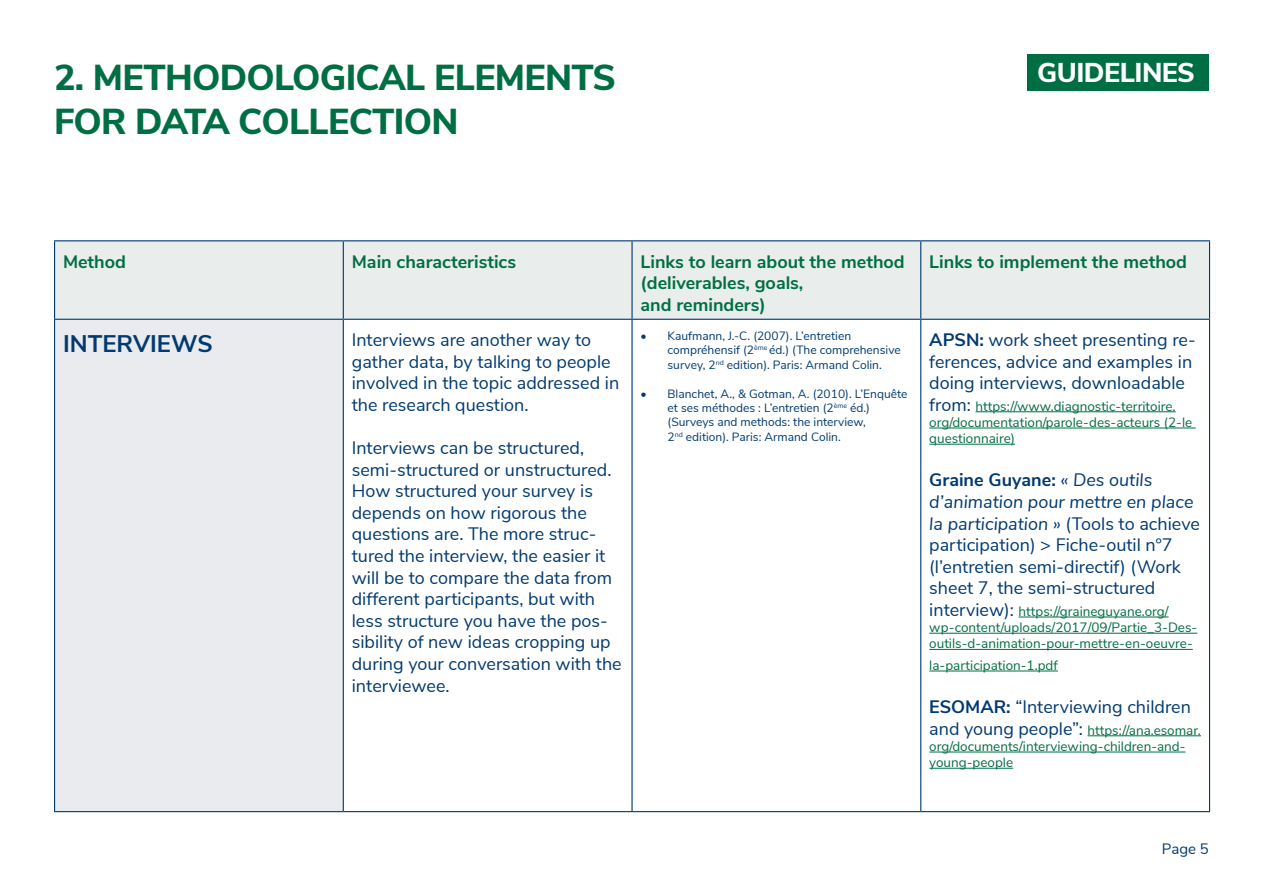
<style>
.page{position:relative;width:1263px;height:893px;background:#fff}
.page>*{position:absolute;margin:0;border:0;box-sizing:border-box;transform-origin:0 0}
.t1{font:800 36px/43.2px "Nunito Sans";letter-spacing:-.02em;color:#006e43}
.t2{font:800 27.15px "Nunito Sans";letter-spacing:-.02em;color:#fff}
.t3{font:700 24px "Nunito Sans";color:#003a70}
.t4{font:18px/21.6px "Nunito Sans";color:#003a70}
.t5{font:700 18px/21.6px "Nunito Sans";color:#006e43}
.t6{font:15px "Nunito Sans";color:#003a70}
.t7{font:13.5px/16.2px "Nunito Sans";color:#006e43}
.t8{font:12px/14.4px "Nunito Sans";color:#003a70}
.s1{font-weight:700}
.s2{font-size:18px;color:#003a70}
.s3{font-style:italic}
</style>
<div class="page">
<div style="left:1027px;top:54px;width:182px;height:36px;background:#006e43"></div>
<div style="left:55px;top:241px;width:1154px;height:78px;background:#e9eeec"></div>
<div style="left:55px;top:319px;width:288px;height:493px;background:#e9ebee"></div>
<hr style="left:54px;top:240px;width:289px;height:1px;background:#003a70">
<hr style="left:54px;top:241px;width:1px;height:78px;background:#003a70">
<hr style="left:343px;top:240px;width:289px;height:1px;background:#003a70">
<hr style="left:343px;top:241px;width:1px;height:78px;background:#003a70">
<hr style="left:632px;top:240px;width:289px;height:1px;background:#003a70">
<hr style="left:631px;top:241px;width:2px;height:78px;background:#003a70">
<hr style="left:921px;top:240px;width:289px;height:1px;background:#003a70">
<hr style="left:920px;top:241px;width:1px;height:78px;background:#003a70">
<hr style="left:1209px;top:241px;width:1px;height:78px;background:#003a70">
<hr style="left:54px;top:319px;width:289px;height:1px;background:#003a70">
<hr style="left:54px;top:320px;width:1px;height:491px;background:#003a70">
<hr style="left:343px;top:319px;width:289px;height:1px;background:#003a70">
<hr style="left:343px;top:320px;width:1px;height:491px;background:#003a70">
<hr style="left:632px;top:319px;width:289px;height:1px;background:#003a70">
<hr style="left:631px;top:320px;width:2px;height:491px;background:#003a70">
<hr style="left:921px;top:319px;width:289px;height:1px;background:#003a70">
<hr style="left:920px;top:320px;width:1px;height:491px;background:#003a70">
<hr style="left:1209px;top:320px;width:1px;height:491px;background:#003a70">
<hr style="left:54px;top:811px;width:289px;height:1px;background:#003a70">
<hr style="left:343px;top:811px;width:289px;height:1px;background:#003a70">
<hr style="left:632px;top:811px;width:289px;height:1px;background:#003a70">
<hr style="left:921px;top:811px;width:289px;height:1px;background:#003a70">
<hr style="left:975px;top:411px;width:201px;height:1px;background:#006e43">
<hr style="left:929px;top:428px;width:267px;height:1px;background:#006e43">
<hr style="left:929px;top:444px;width:86px;height:1px;background:#006e43">
<hr style="left:1018px;top:617px;width:150px;height:1px;background:#006e43">
<hr style="left:929px;top:633px;width:268px;height:1px;background:#006e43">
<hr style="left:929px;top:649px;width:264px;height:1px;background:#006e43">
<hr style="left:929px;top:671px;width:129px;height:1px;background:#006e43">
<hr style="left:1087px;top:735px;width:114px;height:1px;background:#006e43">
<hr style="left:929px;top:752px;width:256px;height:1px;background:#006e43">
<hr style="left:929px;top:768px;width:84px;height:1px;background:#006e43">
<p class="t1" style="left:54px;top:54px;width:563px">2. METHODOLOGICAL ELEMENTS<br>FOR DATA COLLECTION</p>
<p class="t2" style="left:1037px;top:52px;width:159px">GUIDELINES</p>
<p class="t5" style="left:63px;top:249px;width:64px">Method</p>
<p class="t5" style="left:352px;top:249px;width:166px">Main characteristics</p>
<p class="t5" style="left:640px;top:249px;width:266px">Links to learn about the method (deliverables, goals,<br>and reminders)</p>
<p class="t5" style="left:929px;top:249px;width:259px">Links to implement the method</p>
<p class="t3" style="left:63px;top:326px;width:151px">INTERVIEWS</p>
<p class="t4" style="left:352px;top:328px;width:269px">Interviews are another way to gather data, by talking to people involved in the topic addressed in the research question.</p>
<p class="t4" style="left:352px;top:436px;width:271px">Interviews can be structured, semi-structured or unstructured.<br>How structured your survey is depends on how rigorous the questions are. The more struc&shy;tured the interview, the easier it will be to compare the data from different participants, but with less structure you have the pos&shy;sibility of new ideas cropping up during your conversation with the interviewee.</p>
<p class="t8" style="left:667px;top:328px;width:235px;text-indent:-27px">• Kaufmann, J.‐C. (2007). L’entretien compréhensif (2<sup>ème</sup> éd.) (The comprehensive survey, 2<sup>nd</sup> edition). Paris: Armand Colin.</p>
<p class="t8" style="left:667px;top:385px;width:241px;text-indent:-27px">• Blanchet, A., &amp; Gotman, A. (2010). L’Enquête et ses méthodes : L’entretien (2<sup>ème</sup> éd.) (Surveys and methods: the interview,<br>2<sup>nd</sup> edition). Paris: Armand Colin.</p>
<p class="t4" style="left:929px;top:328px;width:268px"><span class="s1">APSN:</span> work sheet presenting re&shy;ferences, advice and examples in doing interviews, downloadable</p>
<p class="t7" style="left:929px;top:397px;width:264px"><span class="s2">from:</span> https://www.diagnostic-territoire. org/documentation/parole-des-acteurs (2-le questionnaire)</p>
<p class="t4" style="left:929px;top:468px;width:272px"><span class="s1">Graine Guyane:</span> <span class="s3">« Des outils d’animation pour mettre en place la participation »</span> (Tools to achieve participation) &gt; Fiche-outil n°7 (l’entretien semi-directif) (Work sheet 7, the semi-structured</p>
<p class="t7" style="left:929px;top:602px;width:269px"><span class="s2">interview):</span> https://graineguyane.org/ wp-content/uploads/2017/09/Partie_3-Des&shy;outils-d-animation-pour-mettre-en-oeuvre-</p>
<p class="t7" style="left:929px;top:656px;width:130px">la-participation-1.pdf</p>
<p class="t4" style="left:929px;top:695px;width:263px"><span class="s1">ESOMAR:</span> “Interviewing children</p>
<p class="t7" style="left:929px;top:721px;width:273px"><span class="s2">and young people”:</span> https://ana.esomar. org/documents/interviewing-children-and&shy;young-people</p>
<p class="t6" style="left:1162px;top:838px;width:49px">Page 5</p>
</div>
